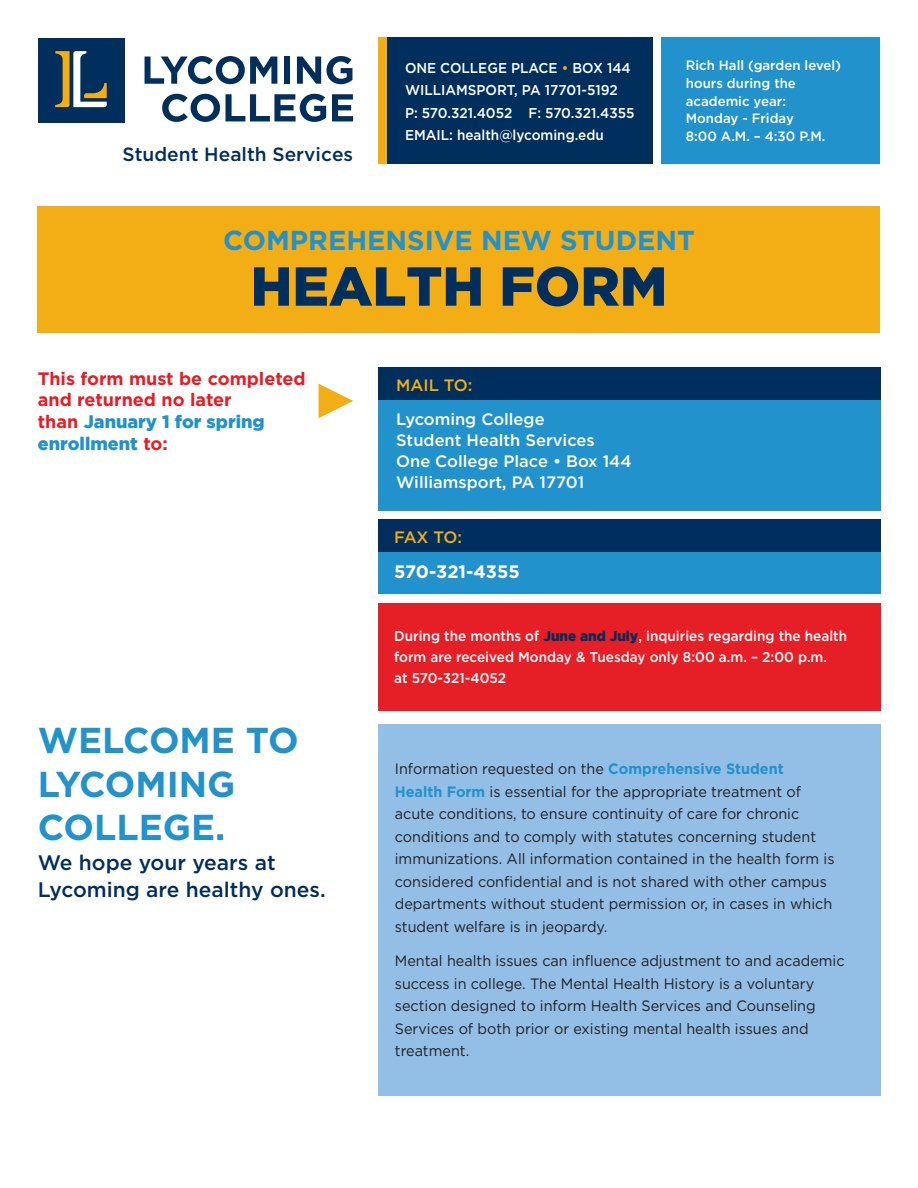
<style>
.page{position:relative;width:918px;height:1188px;background:#fff}
.page>*{position:absolute;margin:0;border:0;box-sizing:border-box;transform-origin:0 0}
.t1{font:900 54.75px "Gotham";color:#002e5d}
.t2{font:700 36px/43.2px "Gotham";color:#2292cc}
.t3{font:700 27.45px "Gotham";color:#2292cc}
.t4{font:500 21px/27px "Gotham";color:#002e5d}
.t5{font:500 19.2px "Gotham";color:#002e5d}
.t6{font:700 18px/21.6px "Gotham";color:#e61e25}
.t7{font:700 18px "Gotham";color:#fff}
.t8{font:500 16.5px/21px "Gotham";color:#fff}
.t9{font:500 16.5px "Gotham";letter-spacing:-.015em;color:#f4ae15}
.t10{font:15px/22.5px "Gotham";color:#231f20;scale:.96 1}
.t11{font:500 14.25px/22.5px "Gotham";color:#fff;scale:.95 1}
.t12{font:500 13.5px/17.7px "Gotham";color:#fff}
.s1{color:#f4ae15}
.s2{font-weight:900;color:#2292cc}
.s3{font-weight:900;color:#002e5d}
.s4{font-weight:700;color:#2292cc}
</style>
<div class="page">
<svg style="left:145px;top:56px;width:132px;height:28px"></svg>
<div style="left:284px;top:57px;width:6px;height:27px;background:#002e5d"></div>
<svg style="left:297px;top:56px;width:55px;height:28px"></svg>
<svg style="left:162px;top:94px;width:164px;height:28px"></svg>
<svg style="left:332px;top:94px;width:21px;height:27px"></svg>
<div style="left:38px;top:38px;width:87px;height:85px;background:#002e5d"></div>
<svg style="left:55px;top:51px;width:52px;height:56px"></svg>
<div style="left:378px;top:38px;width:274px;height:126px;background:#002e5d"></div>
<div style="left:662px;top:38px;width:218px;height:126px;background:#2292cc"></div>
<div style="left:378px;top:38px;width:9px;height:126px;background:#f4ae15"></div>
<div style="left:378px;top:368px;width:502px;height:142px;background:#2292cc"></div>
<div style="left:378px;top:519px;width:502px;height:75px;background:#2292cc"></div>
<div style="left:378px;top:368px;width:502px;height:32px;background:#002e5d"></div>
<div style="left:378px;top:519px;width:502px;height:33px;background:#002e5d"></div>
<svg style="left:319px;top:384px;width:34px;height:34px"></svg>
<div style="left:378px;top:603px;width:502px;height:108px;background:#e61e25"></div>
<div style="left:378px;top:725px;width:502px;height:371px;background:#93bee5"></div>
<div style="left:38px;top:206px;width:842px;height:126px;background:#f4ae15"></div>
<p class="t5" style="left:122px;top:142px;width:232px">Student Health Services</p>
<p class="t11" style="left:405px;top:56px;width:243px">ONE COLLEGE PLACE <span class="s1">•</span> BOX 144<br>WILLIAMSPORT, PA 17701-5192<br>P: 570.321.4052 F: 570.321.4355<br>EMAIL: health@lycoming.edu</p>
<p class="t12" style="left:686px;top:56px;width:157px">Rich Hall (garden level) hours during the academic year:<br>Monday - Friday<br>8:00 A.M. – 4:30 P.M.</p>
<h3 class="t3" style="left:223px;top:222px;width:473px">COMPREHENSIVE NEW STUDENT</h3>
<h1 class="t1" style="left:251px;top:255px;width:418px">HEALTH FORM</h1>
<p class="t6" style="left:38px;top:367px;width:270px">This form must be completed and returned no later<br>than <span class="s2">January 1 for spring enrollment</span> to:</p>
<h2 class="t2" style="left:38px;top:719px;width:262px">WELCOME TO<br>LYCOMING<br>COLLEGE.</h2>
<h3 class="t4" style="left:38px;top:849px;width:289px">We hope your years at<br>Lycoming are healthy ones.</h3>
<p class="t9" style="left:396px;top:375px;width:78px">MAIL TO:</p>
<p class="t8" style="left:396px;top:409px;width:237px">Lycoming College<br>Student Health Services<br>One College Place • Box 144<br>Williamsport, PA 17701</p>
<p class="t9" style="left:394px;top:526px;width:69px">FAX TO:</p>
<p class="t7" style="left:394px;top:560px;width:127px">570-321-4355</p>
<p class="t11" style="left:394px;top:625px;width:478px;line-height:21px">During the months of <span class="s3">June and July</span>, inquiries regarding the health form are received Monday &amp; Tuesday only 8:00 a.m. – 2:00 p.m.<br>at 570-321-4052</p>
<p class="t10" style="left:395px;top:758px;width:460px">Information requested on the <span class="s4">Comprehensive Student Health Form</span> is essential for the appropriate treatment of acute conditions, to ensure continuity of care for chronic conditions and to comply with statutes concerning student immunizations. All information contained in the health form is considered confidential and is not shared with other campus departments without student permission or, in cases in which student welfare is in jeopardy.</p>
<p class="t10" style="left:395px;top:949px;width:470px">Mental health issues can influence adjustment to and academic success in college. The Mental Health History is a voluntary section designed to inform Health Services and Counseling Services of both prior or existing mental health issues and treatment.</p>
</div>
